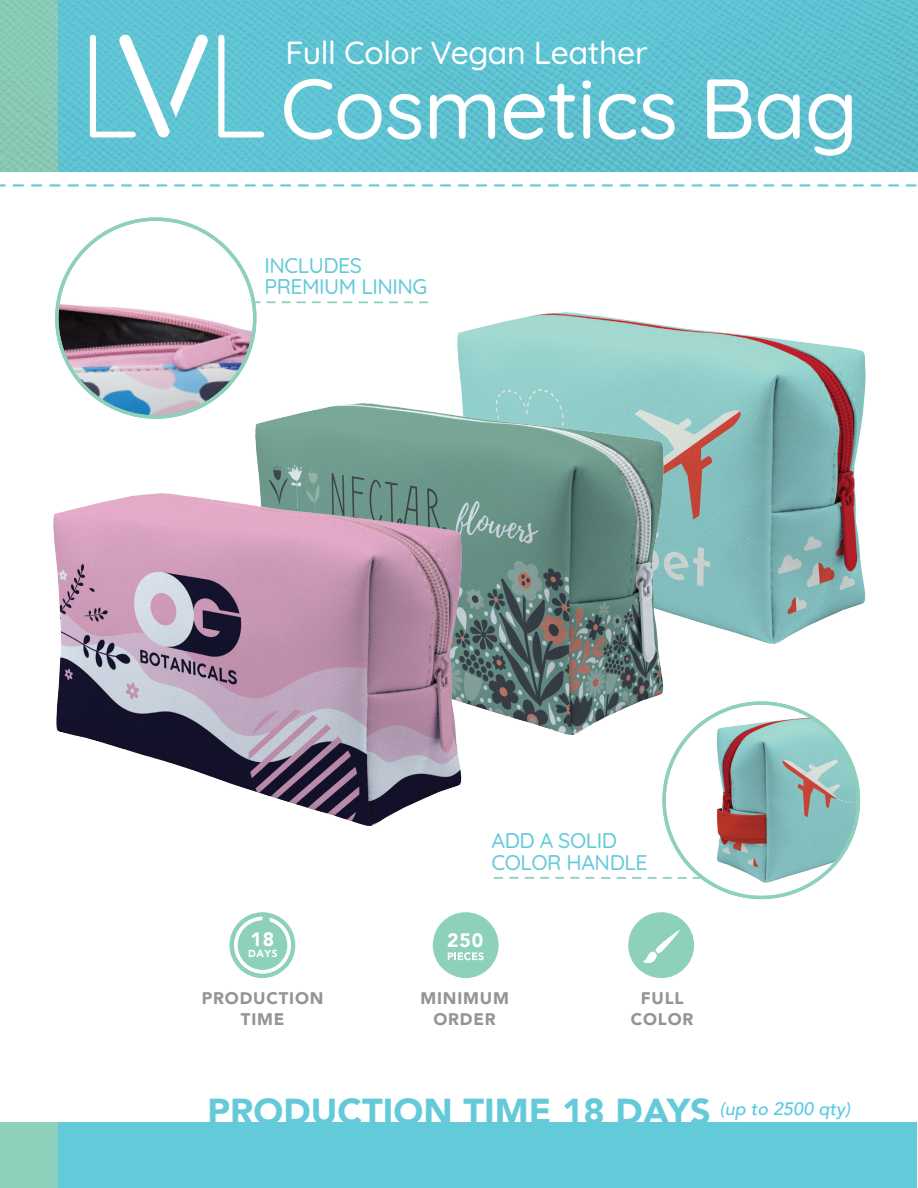
<style>
.page{position:relative;width:918px;height:1188px;background:#fff}
.page>*{position:absolute;margin:0;border:0;box-sizing:border-box;transform-origin:0 0}
.t1{font:300 84.75px "Quicksand";letter-spacing:-.01em;color:#fff}
.t2{font:900 36px "Avenir";color:#64cada}
.t3{font:300 31.95px "Quicksand";letter-spacing:-.01em;color:#fff}
.t4{font:300 21.3px/21.9px "Quicksand";letter-spacing:-.02em;color:#64cad9}
.t5{font:900 19.35px "Avenir";color:#fff}
.t6{font:900 16.8px/20.1px "Avenir";letter-spacing:.05em;color:#959494;text-align:center}
.t7{font:900 10.2px "Avenir";color:#fff}
</style>
<div class="page">
<div style="left:229px;top:912px;width:66px;height:66px;background:#8dd0bb;border-radius:50%"></div>
<svg style="left:234px;top:915px;width:57px;height:59px"></svg>
<div style="left:433px;top:912px;width:66px;height:66px;background:#8dd0bb;border-radius:50%"></div>
<div style="left:628px;top:912px;width:66px;height:66px;background:#8dd0bb;border-radius:50%"></div>
<svg style="left:448px;top:952px;width:36px;height:8px"></svg>
<svg style="left:643px;top:930px;width:37px;height:33px"></svg>
<img style="left:0;top:0;width:918px;height:172px">
<svg style="left:156px;top:184px;width:11px;height:3px"></svg>
<svg style="left:227px;top:184px;width:11px;height:3px"></svg>
<svg style="left:209px;top:184px;width:11px;height:3px"></svg>
<svg style="left:192px;top:184px;width:11px;height:3px"></svg>
<svg style="left:174px;top:184px;width:11px;height:3px"></svg>
<svg style="left:86px;top:184px;width:11px;height:3px"></svg>
<svg style="left:103px;top:184px;width:11px;height:3px"></svg>
<svg style="left:121px;top:184px;width:11px;height:3px"></svg>
<svg style="left:139px;top:184px;width:11px;height:3px"></svg>
<svg style="left:351px;top:184px;width:11px;height:3px"></svg>
<svg style="left:333px;top:184px;width:11px;height:3px"></svg>
<svg style="left:369px;top:184px;width:11px;height:3px"></svg>
<svg style="left:386px;top:184px;width:11px;height:3px"></svg>
<svg style="left:316px;top:184px;width:11px;height:3px"></svg>
<svg style="left:262px;top:184px;width:11px;height:3px"></svg>
<svg style="left:298px;top:184px;width:11px;height:3px"></svg>
<svg style="left:245px;top:184px;width:11px;height:3px"></svg>
<svg style="left:280px;top:184px;width:11px;height:3px"></svg>
<svg style="left:67px;top:184px;width:12px;height:3px"></svg>
<svg style="left:13px;top:184px;width:11px;height:3px"></svg>
<svg style="left:31px;top:184px;width:11px;height:3px"></svg>
<svg style="left:49px;top:184px;width:12px;height:3px"></svg>
<svg style="left:0;top:184px;width:6px;height:3px"></svg>
<svg style="left:512px;top:184px;width:11px;height:3px"></svg>
<svg style="left:530px;top:184px;width:11px;height:3px"></svg>
<svg style="left:494px;top:184px;width:11px;height:3px"></svg>
<svg style="left:548px;top:184px;width:11px;height:3px"></svg>
<svg style="left:584px;top:184px;width:11px;height:3px"></svg>
<svg style="left:566px;top:184px;width:11px;height:3px"></svg>
<svg style="left:602px;top:184px;width:11px;height:3px"></svg>
<svg style="left:422px;top:184px;width:11px;height:3px"></svg>
<svg style="left:403px;top:184px;width:12px;height:3px"></svg>
<svg style="left:476px;top:184px;width:11px;height:3px"></svg>
<svg style="left:440px;top:184px;width:11px;height:3px"></svg>
<svg style="left:458px;top:184px;width:11px;height:3px"></svg>
<svg style="left:781px;top:184px;width:12px;height:3px"></svg>
<svg style="left:763px;top:184px;width:12px;height:3px"></svg>
<svg style="left:727px;top:184px;width:12px;height:3px"></svg>
<svg style="left:799px;top:184px;width:12px;height:3px"></svg>
<svg style="left:745px;top:184px;width:12px;height:3px"></svg>
<svg style="left:620px;top:184px;width:11px;height:3px"></svg>
<svg style="left:817px;top:184px;width:11px;height:3px"></svg>
<svg style="left:709px;top:184px;width:12px;height:3px"></svg>
<svg style="left:656px;top:184px;width:11px;height:3px"></svg>
<svg style="left:638px;top:184px;width:11px;height:3px"></svg>
<svg style="left:691px;top:184px;width:12px;height:3px"></svg>
<svg style="left:673px;top:184px;width:12px;height:3px"></svg>
<svg style="left:870px;top:184px;width:11px;height:3px"></svg>
<svg style="left:888px;top:184px;width:11px;height:3px"></svg>
<svg style="left:853px;top:184px;width:11px;height:3px"></svg>
<svg style="left:906px;top:184px;width:11px;height:3px"></svg>
<svg style="left:835px;top:184px;width:11px;height:3px"></svg>
<svg style="left:218px;top:35px;width:46px;height:102px"></svg>
<svg style="left:90px;top:35px;width:118px;height:102px"></svg>
<div style="left:50px;top:1123px;width:867px;height:65px;background:#63cada"></div>
<div style="left:0;top:1123px;width:58px;height:65px;background:#8dd0bb"></div>
<svg style="left:297px;top:301px;width:9px;height:2px"></svg>
<svg style="left:312px;top:301px;width:9px;height:2px"></svg>
<svg style="left:374px;top:301px;width:9px;height:2px"></svg>
<svg style="left:389px;top:301px;width:9px;height:2px"></svg>
<svg style="left:404px;top:301px;width:9px;height:2px"></svg>
<svg style="left:419px;top:301px;width:9px;height:2px"></svg>
<svg style="left:327px;top:301px;width:10px;height:2px"></svg>
<svg style="left:343px;top:301px;width:25px;height:2px"></svg>
<svg style="left:55px;top:217px;width:214px;height:210px"></svg>
<svg style="left:540px;top:877px;width:9px;height:2px"></svg>
<svg style="left:555px;top:877px;width:9px;height:2px"></svg>
<svg style="left:570px;top:877px;width:9px;height:2px"></svg>
<svg style="left:585px;top:877px;width:10px;height:2px"></svg>
<svg style="left:525px;top:877px;width:9px;height:2px"></svg>
<svg style="left:494px;top:877px;width:9px;height:2px"></svg>
<svg style="left:509px;top:877px;width:10px;height:2px"></svg>
<svg style="left:601px;top:877px;width:25px;height:2px"></svg>
<svg style="left:650px;top:701px;width:211px;height:199px"></svg>
<img style="left:458px;top:312px;width:408px;height:332px">
<img style="left:256px;top:403px;width:408px;height:332px">
<img style="left:54px;top:494px;width:408px;height:331px">
<h3 class="t3" style="left:285px;top:40px;width:364px">Full Color Vegan Leather</h3>
<h1 class="t1" style="left:280px;top:76px;width:579px">Cosmetics Bag</h1>
<p class="t4" style="left:264px;top:256px;width:165px">INCLUDES<br>PREMIUM LINING</p>
<p class="t4" style="left:492px;top:831px;width:158px">ADD A SOLID<br>COLOR HANDLE</p>
<p class="t5" style="left:250px;top:928px;width:25px">18</p>
<p class="t5" style="left:447px;top:929px;width:38px">250</p>
<p class="t7" style="left:248px;top:947px;width:31px">DAYS</p>
<p class="t6" style="left:202px;top:989px;width:123px">PRODUCTION<br>TIME</p>
<p class="t6" style="left:420px;top:989px;width:90px">MINIMUM<br>ORDER</p>
<p class="t6" style="left:631px;top:989px;width:64px">FULL<br>COLOR</p>
<h2 class="t2" style="left:562px;top:1096px;width:44px">25</h2>
<h2 class="t2" style="left:208px;top:1097px;width:644px">PRODUCTION TIME 18 DAYS <sup>(up</sup> <sup>to</sup> <sup>2500</sup> <sup>qty)</sup></h2>
</div>
